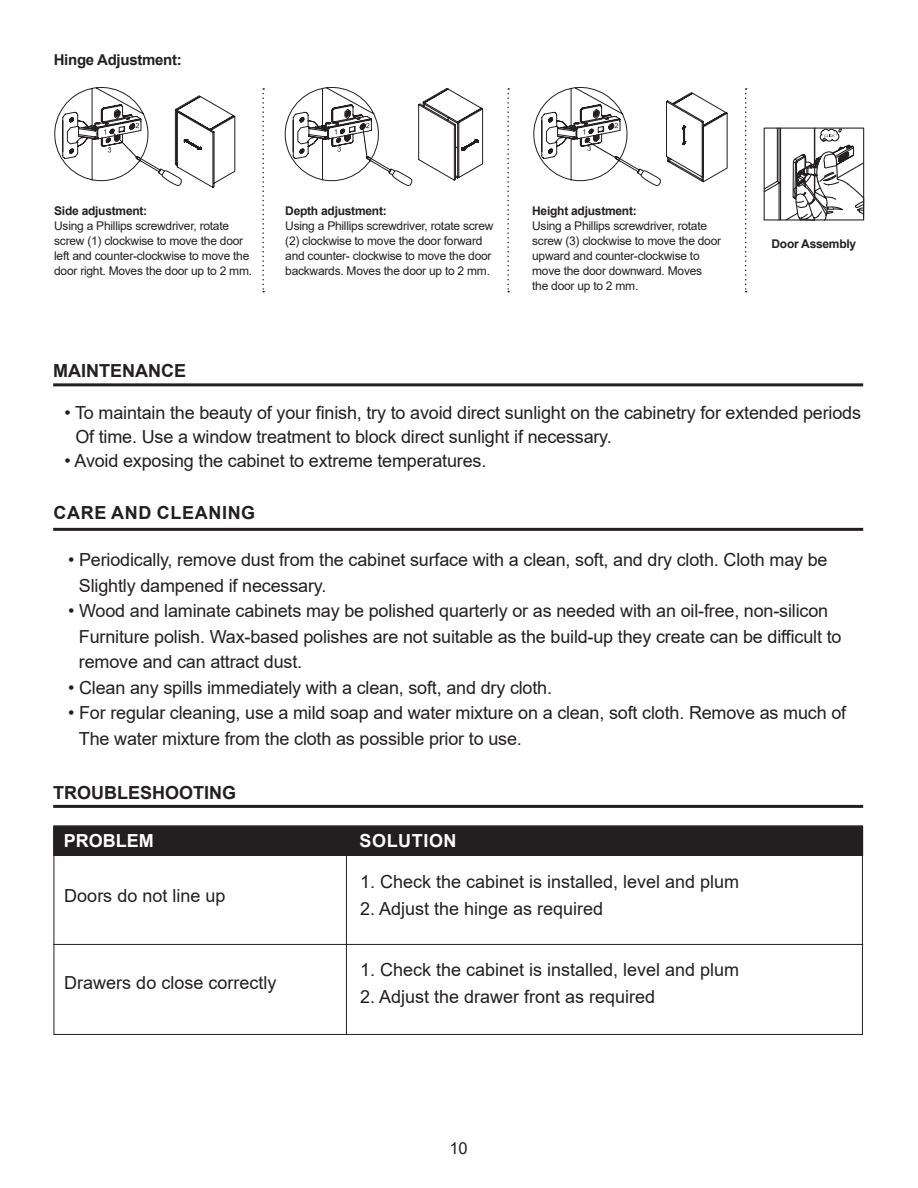
<style>
.page{position:relative;width:918px;height:1188px;background:#fff}
.page>*{position:absolute;margin:0;border:0;box-sizing:border-box;transform-origin:0 0}
.t1{font:18px/25.5px "Arial";letter-spacing:-.01em;color:#231f20}
.t2{font:700 18px "Arial";color:#231f20}
.t3{font:700 18px "Arial";letter-spacing:.035em;color:#231f20}
.t4{font:700 18px "Arial";letter-spacing:.03em;color:#fff}
.t5{font:700 18px "Arial";color:#fff}
.t6{font:16.5px "Arial";color:#231f20}
.t7{font:700 15px "Arial";letter-spacing:-.02em;color:#231f20}
.t8{font:12px/15px "Arial";letter-spacing:-.02em;color:#231f20}
.t9{font:700 12px "Arial";letter-spacing:-.02em;color:#231f20}
</style>
<div class="page">
<svg style="left:710px;top:102px;width:18px;height:77px"></svg>
<svg style="left:54px;top:87px;width:656px;height:205px"></svg>
<svg style="left:763px;top:127px;width:102px;height:94px"></svg>
<svg style="left:745px;top:88px;width:2px;height:204px"></svg>
<hr style="left:53px;top:383px;width:810px;height:3px;background:#231f20">
<hr style="left:53px;top:805px;width:810px;height:3px;background:#231f20">
<hr style="left:53px;top:528px;width:810px;height:3px;background:#231f20">
<div style="left:54px;top:827px;width:808px;height:28px;background:#231f20"></div>
<div style="left:53px;top:826px;width:810px;height:30px;border:2px solid #231f20"></div>
<hr style="left:346px;top:844px;width:1px;height:191px;background:#231f20">
<hr style="left:53px;top:944px;width:810px;height:1px;background:#231f20">
<p class="t7" style="left:54px;top:49px;width:129px">Hinge Adjustment:</p>
<p class="t9" style="left:54px;top:202px;width:95px">Side adjustment:</p>
<p class="t8" style="left:54px;top:218px;width:199px">Using a Phillips screwdriver, rotate screw (1) clockwise to move the door left and counter-clockwise to move the door right. Moves the door up to 2 mm.</p>
<p class="t9" style="left:285px;top:202px;width:103px">Depth adjustment:</p>
<p class="t8" style="left:285px;top:218px;width:210px">Using a Phillips screwdriver, rotate screw (2) clockwise to move the door forward and counter- clockwise to move the door backwards. Moves the door up to 2 mm.</p>
<p class="t9" style="left:532px;top:202px;width:106px">Height adjustment:</p>
<p class="t8" style="left:532px;top:218px;width:190px">Using a Phillips screwdriver, rotate screw (3) clockwise to move the door upward and counter-clockwise to move the door downward. Moves the door up to 2 mm.</p>
<p class="t9" style="left:772px;top:235px;width:86px">Door Assembly</p>
<p class="t2" style="left:53px;top:358px;width:134px">MAINTENANCE</p>
<p class="t1" style="left:65px;top:400px;width:798px">• To maintain the beauty of your finish, try to avoid direct sunlight on the cabinetry for extended periods</p>
<p class="t1" style="left:75px;top:424px;width:538px">Of time. Use a window treatment to block direct sunlight if necessary.</p>
<p class="t1" style="left:65px;top:448px;width:423px">• Avoid exposing the cabinet to extreme temperatures.</p>
<p class="t3" style="left:53px;top:500px;width:203px">CARE AND CLEANING</p>
<p class="t1" style="left:68px;top:547px;width:761px">• Periodically, remove dust from the cabinet surface with a clean, soft, and dry cloth. Cloth may be</p>
<p class="t1" style="left:79px;top:572px;width:249px">Slightly dampened if necessary.</p>
<p class="t1" style="left:68px;top:598px;width:762px">• Wood and laminate cabinets may be polished quarterly or as needed with an oil-free, non-silicon</p>
<p class="t1" style="left:79px;top:623px;width:764px">Furniture polish. Wax-based polishes are not suitable as the build-up they create can be difficult to remove and can attract dust.</p>
<p class="t1" style="left:68px;top:674px;width:485px">• Clean any spills immediately with a clean, soft, and dry cloth.</p>
<p class="t1" style="left:68px;top:700px;width:779px">• For regular cleaning, use a mild soap and water mixture on a clean, soft cloth. Remove as much of</p>
<p class="t1" style="left:79px;top:725px;width:444px">The water mixture from the cloth as possible prior to use.</p>
<p class="t2" style="left:53px;top:780px;width:185px">TROUBLESHOOTING</p>
<p class="t5" style="left:64px;top:828px;width:91px">PROBLEM</p>
<p class="t4" style="left:359px;top:828px;width:99px">SOLUTION</p>
<p class="t1" style="left:64px;top:883px;width:163px">Doors do not line up</p>
<p class="t1" style="left:64px;top:970px;width:214px">Drawers do close correctly</p>
<p class="t1" style="left:360px;top:869px;width:381px">1. Check the cabinet is installed, level and plum</p>
<p class="t1" style="left:360px;top:896px;width:245px">2. Adjust the hinge as required</p>
<p class="t1" style="left:360px;top:957px;width:381px">1. Check the cabinet is installed, level and plum</p>
<p class="t1" style="left:360px;top:984px;width:297px">2. Adjust the drawer front as required</p>
<p class="t6" style="left:449px;top:1136px;width:20px">10</p>
</div>
